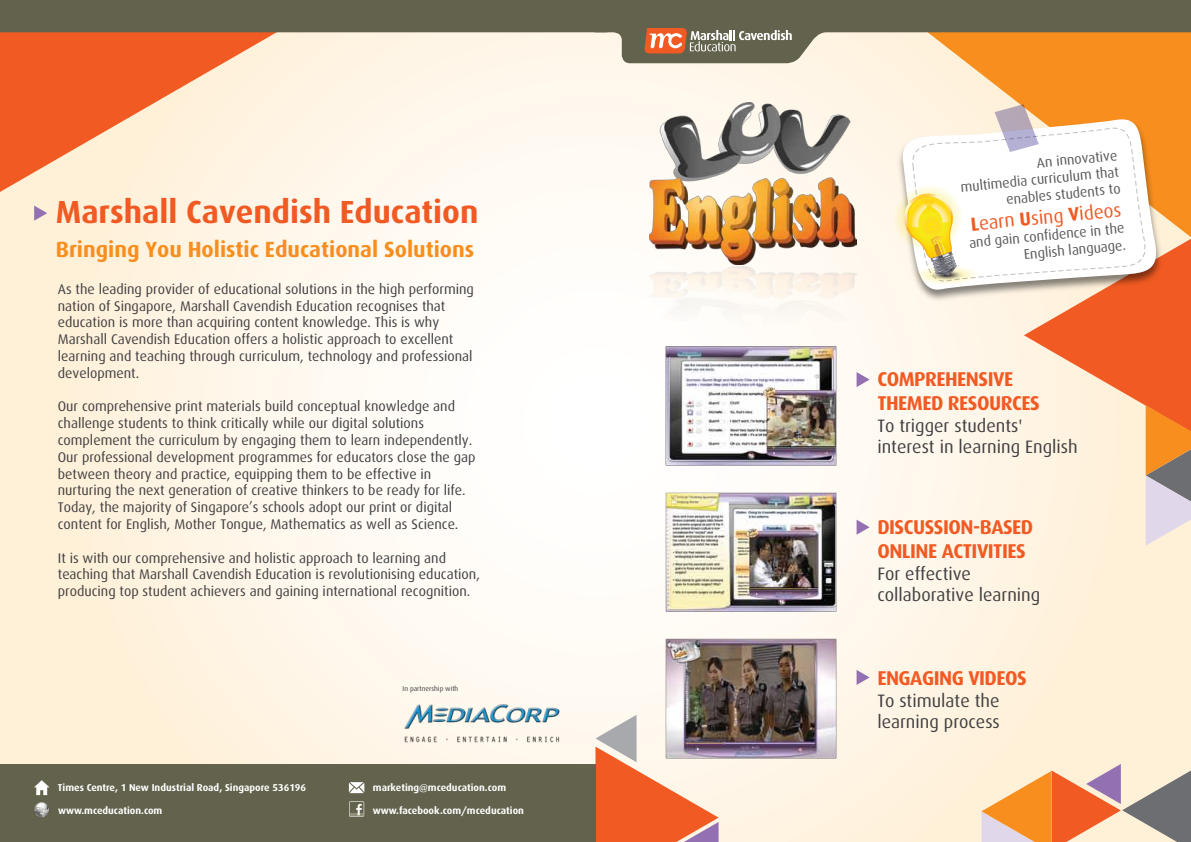
<style>
.page{position:relative;width:1191px;height:842px;background:#fff}
.page>*{position:absolute;margin:0;border:0;box-sizing:border-box;transform-origin:0 0}
.t1{font:700 32px "Dax";color:#f15a22}
.t2{font:700 22px "Dax";color:#f78e1e}
.t3{font:700 20px/24px "Dax";letter-spacing:-.025em;color:#f15a22}
.t4{font:19px "Dax";color:#f15a22}
.t5{font:18px/21.6px "Dax";color:#414042}
.t6{font:14px/16.8px "Dax";color:#414042}
.t7{font:14px/16.9px "Dax";color:#58595b;text-align:right}
.t8{font:700 10px "Dax";color:#fff}
.t9{font:7px "Dax";color:#414042}
.s1{font-weight:700}
</style>
<div class="page">
<svg style="left:981px;top:840px;width:210px;height:2px"></svg>
<img style="left:0;top:63px;width:1191px;height:777px">
<img style="left:402px;top:701px;width:159px;height:45px">
<svg style="left:856px;top:670px;width:13px;height:15px"></svg>
<svg style="left:856px;top:520px;width:13px;height:15px"></svg>
<svg style="left:856px;top:372px;width:13px;height:15px"></svg>
<svg style="left:34px;top:206px;width:13px;height:15px"></svg>
<img style="left:867px;top:89px;width:324px;height:242px">
<img style="left:649px;top:103px;width:207px;height:162px">
<img style="left:649px;top:267px;width:207px;height:60px">
<svg style="left:889px;top:104px;width:302px;height:442px"></svg>
<svg style="left:0;top:0;width:1191px;height:63px;background:#a48564"></svg>
<div style="left:0;top:764px;width:595px;height:78px;background:#63624c"></div>
<svg style="left:34px;top:780px;width:15px;height:15px"></svg>
<svg style="left:349px;top:782px;width:15px;height:11px"></svg>
<svg style="left:34px;top:802px;width:15px;height:15px"></svg>
<svg style="left:349px;top:801px;width:15px;height:16px"></svg>
<h1 class="t1" style="left:56px;top:193px;width:424px">Marshall Cavendish Education</h1>
<h2 class="t2" style="left:56px;top:237px;width:420px">Bringing You Holistic Educational Solutions</h2>
<p class="t6" style="left:58px;top:281px;width:417px">As the leading provider of educational solutions in the high performing nation of Singapore, Marshall Cavendish Education recognises that education is more than acquiring content knowledge. This is why Marshall Cavendish Education offers a holistic approach to excellent learning and teaching through curriculum, technology and professional development.</p>
<p class="t6" style="left:58px;top:398px;width:419px">Our comprehensive print materials build conceptual knowledge and challenge students to think critically while our digital solutions complement the curriculum by engaging them to learn independently.<br>Our professional development programmes for educators close the gap between theory and practice, equipping them to be effective in nurturing the next generation of creative thinkers to be ready for life.<br>Today, the majority of Singapore’s schools adopt our print or digital content for English, Mother Tongue, Mathematics as well as Science.</p>
<p class="t6" style="left:58px;top:550px;width:424px">It is with our comprehensive and holistic approach to learning and teaching that Marshall Cavendish Education is revolutionising education, producing top student achievers and gaining international recognition.</p>
<p class="t9" style="left:402px;top:685px;width:57px">In partnership with</p>
<p class="t8" style="left:58px;top:782px;width:250px">Times Centre, 1 New Industrial Road, Singapore 536196</p>
<p class="t8" style="left:373px;top:782px;width:135px">marketing@mceducation.com</p>
<p class="t8" style="left:58px;top:805px;width:106px">www.mceducation.com</p>
<p class="t8" style="left:373px;top:805px;width:153px">www.facebook.com/mceducation</p>
<p class="t7" style="left:958px;top:161px;width:160px;rotate:-5deg">An innovative<br>multimedia curriculum that enables students to</p>
<h3 class="t4" style="left:970px;top:213px;width:152px;rotate:-5deg"><span class="s1">L</span>earn <span class="s1">U</span>sing <span class="s1">V</span>ideos</h3>
<p class="t7" style="left:968px;top:234px;width:157px;line-height:16.6px;rotate:-5deg">and gain confidence in the<br>English language.</p>
<h3 class="t3" style="left:877px;top:367px;width:164px">COMPREHENSIVE<br>THEMED RESOURCES</h3>
<p class="t5" style="left:877px;top:415px;width:202px">To trigger students' interest in learning English</p>
<h3 class="t3" style="left:877px;top:515px;width:157px">DISCUSSION-BASED<br>ONLINE ACTIVITIES</h3>
<p class="t5" style="left:877px;top:563px;width:164px">For effective collaborative learning</p>
<h3 class="t3" style="left:877px;top:666px;width:151px">ENGAGING VIDEOS</h3>
<p class="t5" style="left:877px;top:690px;width:124px">To stimulate the learning process</p>
</div>
